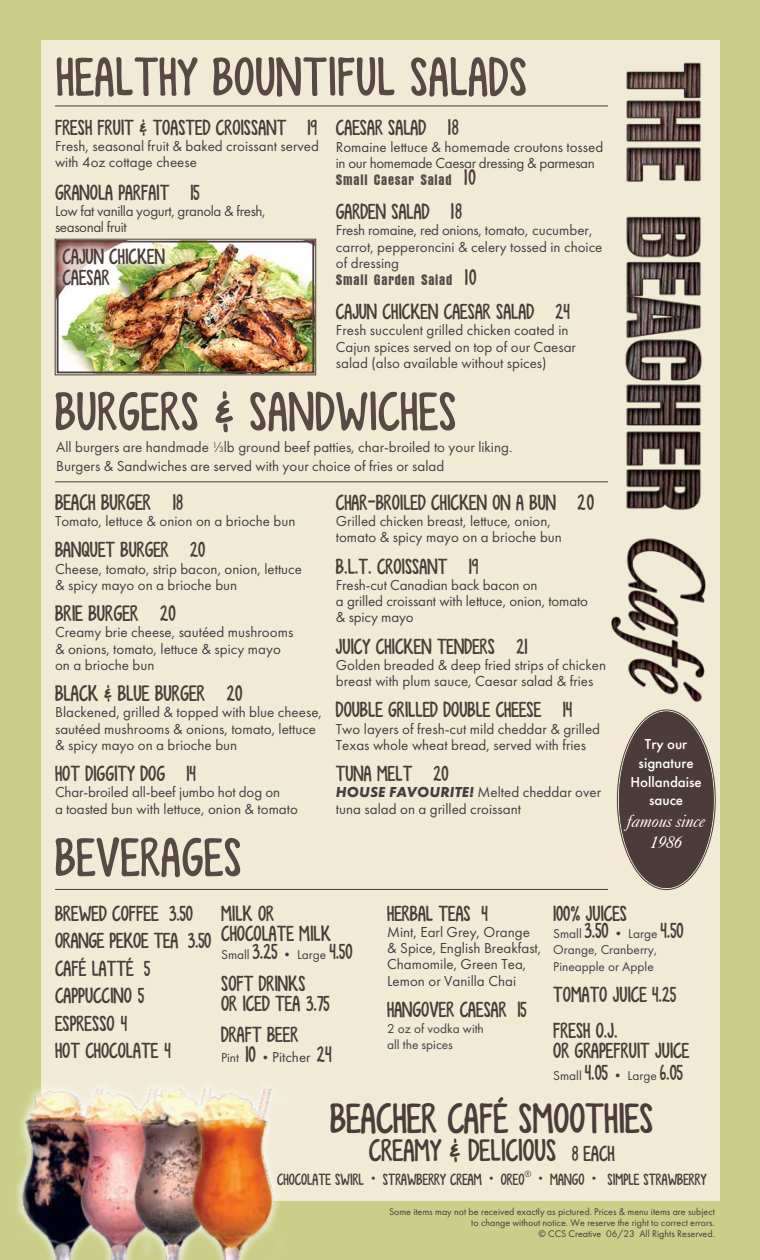
<style>
.page{position:relative;width:760px;height:1260px;background:#fff}
.page>*{position:absolute;margin:0;border:0;box-sizing:border-box;transform-origin:0 0}
.t1{font:54.62px "KG Empireof Dirt";letter-spacing:.015em;color:#594945}
.t2{font:42.5px "KG Empireof Dirt";color:#4c3c39}
.t3{font:31.25px "KG Empireof Dirt";color:#4c3c39}
.t4{font:22.5px "KG Empireof Dirt";color:#4c3c39}
.t5{font:21.88px/27.5px "KG Empireof Dirt";color:#4c3c39}
.t6{font:italic 17.5px/21.2px "Caslon 540 BT";color:#fff;text-align:center}
.t7{font:16.25px "KG Empireof Dirt";color:#4c3c39}
.t8{font:15.75px "Anzeigen Gro T";letter-spacing:.05em;color:#594945}
.t9{font:15px/16.2px "Futura PT";color:#414042}
.t10{font:15px/16.2px "Futura PT";letter-spacing:-.025em;color:#414042}
.t11{font:500 15px/18.8px "Futura PT";color:#fff;text-align:center}
.t12{font:13.38px/16.2px "Futura PT";color:#414042}
.t13{font:10px/11.2px "Futura PT";color:#414042;text-align:right}
.t14{font:9.5px "Futura PT";color:#594945}
.s1{font-size:22.5px}
.s2{font-family:"KG Empireof Dirt";font-size:22.5px;color:#4c3c39}
.s3{font-size:8.25px}
.s4{font-weight:700;font-style:italic}
.s5{font-family:"KG Empireof Dirt";font-size:21.88px;color:#4c3c39}
.s6{font-size:13.38px}
.s7{font-size:21.88px}
.s8{font-family:"Futura PT";font-size:11.25px}
</style>
<div class="page">
<div style="left:0;top:0;width:759px;height:1260px;background:#cace88"></div>
<div style="left:41px;top:41px;width:678px;height:1161px;background:#f1ebd6"></div>
<img style="left:603px;top:62px;width:103px;height:640px">
<img style="left:55px;top:239px;width:261px;height:136px">
<div style="left:57px;top:241px;width:257px;height:132px;border:2px solid #4c3c39"></div>
<hr style="left:55px;top:106px;width:552px;height:1px;background:#4c3c39">
<hr style="left:55px;top:482px;width:552px;height:1px;background:#4c3c39">
<hr style="left:55px;top:889px;width:552px;height:1px;background:#4c3c39">
<div style="left:12px;top:1079px;width:279px;height:181px;background:#fff;opacity:.75"></div>
<img style="left:21px;top:1089px;width:262px;height:171px">
<div style="left:52px;top:238px;width:123px;height:57px;background:#fff;opacity:.75"></div>
<div style="left:618px;top:712px;width:95px;height:176px;background:#4c3c39;border-radius:50%"></div>
<div style="left:618px;top:712px;width:95px;height:176px;border:2px solid #4c3c39;border-radius:50%"></div>
<h1 class="t1" style="left:56px;top:46px;width:472px">HEALTHY BOUNTIFUL SALADS</h1>
<h3 class="t5" style="left:55px;top:114px;width:263px">FRESH FRUIT &amp; TOASTED CROISSANT 19</h3>
<p class="t9" style="left:55px;top:138px;width:265px">Fresh, seasonal fruit &amp; baked croissant served with 4oz cottage cheese</p>
<h3 class="t5" style="left:55px;top:179px;width:146px">GRANOLA PARFAIT 15</h3>
<p class="t10" style="left:55px;top:203px;width:212px">Low fat vanilla yogurt, granola &amp; fresh, seasonal fruit</p>
<h3 class="t5" style="left:63px;top:246px;width:104px;line-height:20.6px">CAJUN CHICKEN<br>CAESAR</h3>
<h3 class="t5" style="left:336px;top:114px;width:124px">CAESAR SALAD <span class="s1">18</span></h3>
<p class="t9" style="left:336px;top:138px;width:269px">Romaine lettuce &amp; homemade croutons tossed in our homemade Caesar dressing &amp; parmesan</p>
<p class="t8" style="left:336px;top:171px;width:141px">Small Caesar Salad <span class="s2">10</span></p>
<h3 class="t5" style="left:336px;top:198px;width:127px">GARDEN SALAD <span class="s1">18</span></h3>
<p class="t9" style="left:336px;top:222px;width:268px">Fresh romaine, red onions, tomato, cucumber, carrot, pepperoncini &amp; celery tossed in choice of dressing</p>
<p class="t8" style="left:336px;top:271px;width:142px">Small Garden Salad <span class="s2">10</span></p>
<h3 class="t5" style="left:336px;top:298px;width:235px">CAJUN CHICKEN CAESAR SALAD 24</h3>
<p class="t9" style="left:336px;top:322px;width:241px">Fresh succulent grilled chicken coated in<br>Cajun spices served on top of our Caesar salad (also available without spices)</p>
<h1 class="t1" style="left:55px;top:381px;width:403px">BURGERS &amp; SANDWICHES</h1>
<p class="t9" style="left:56px;top:437px;width:457px;line-height:18.8px">All burgers are handmade <sup>1</sup>⁄<span class="s3">3</span>lb ground beef patties, char-broiled to your liking.<br>Burgers &amp; Sandwiches are served with your choice of fries or salad</p>
<h3 class="t4" style="left:55px;top:490px;width:129px">BEACH BURGER 18</h3>
<p class="t9" style="left:55px;top:513px;width:242px">Tomato, lettuce &amp; onion on a brioche bun</p>
<h3 class="t5" style="left:55px;top:536px;width:152px">BANQUET BURGER 20</h3>
<p class="t9" style="left:55px;top:561px;width:248px">Cheese, tomato, strip bacon, onion, lettuce &amp; spicy mayo on a brioche bun</p>
<h3 class="t4" style="left:55px;top:601px;width:122px">BRIE BURGER 20</h3>
<p class="t9" style="left:55px;top:624px;width:240px">Creamy brie cheese, sautéed mushrooms &amp; onions, tomato, lettuce &amp; spicy mayo on a brioche bun</p>
<h3 class="t4" style="left:55px;top:681px;width:189px">BLACK &amp; BLUE BURGER 20</h3>
<p class="t9" style="left:55px;top:704px;width:268px">Blackened, grilled &amp; topped with blue cheese, sautéed mushrooms &amp; onions, tomato, lettuce &amp; spicy mayo on a brioche bun</p>
<h3 class="t5" style="left:55px;top:760px;width:142px">HOT DIGGITY DOG 14</h3>
<p class="t9" style="left:55px;top:784px;width:244px">Char-broiled all-beef jumbo hot dog on<br>a toasted bun with lettuce, onion &amp; tomato</p>
<h1 class="t1" style="left:55px;top:826px;width:188px">BEVERAGES</h1>
<h3 class="t5" style="left:336px;top:489px;width:259px">CHAR-BROILED CHICKEN ON A BUN <span class="s1">20</span></h3>
<p class="t9" style="left:336px;top:513px;width:227px">Grilled chicken breast, lettuce, onion, tomato &amp; spicy mayo on a brioche bun</p>
<h3 class="t5" style="left:336px;top:553px;width:144px">B.L.T. CROISSANT 19</h3>
<p class="t9" style="left:336px;top:577px;width:254px">Fresh-cut Canadian back bacon on<br>a grilled croissant with lettuce, onion, tomato &amp; spicy mayo</p>
<h3 class="t5" style="left:336px;top:633px;width:193px">JUICY CHICKEN TENDERS 21</h3>
<p class="t9" style="left:336px;top:657px;width:272px">Golden breaded &amp; deep fried strips of chicken breast with plum sauce, Caesar salad &amp; fries</p>
<h3 class="t5" style="left:336px;top:696px;width:237px">DOUBLE GRILLED DOUBLE CHEESE 14</h3>
<p class="t9" style="left:336px;top:721px;width:266px">Two layers of fresh-cut mild cheddar &amp; grilled<br>Texas whole wheat bread, served with fries</p>
<h3 class="t5" style="left:336px;top:760px;width:114px">TUNA MELT 20</h3>
<p class="t9" style="left:336px;top:784px;width:267px"><span class="s4">HOUSE FAVOURITE!</span> Melted cheddar over tuna salad on a grilled croissant</p>
<p class="t11" style="left:630px;top:735px;width:73px">Try our signature<br>Hollandaise sauce</p>
<p class="t6" style="left:627px;top:810px;width:79px">famous since<br>1986</p>
<h3 class="t5" style="left:55px;top:900px;width:158px">BREWED COFFEE 3.50<br>ORANGE PEKOE TEA 3.50<br>CAFÉ LATTÉ 5<br>CAPPUCCINO 5<br>ESPRESSO 4<br>HOT CHOCOLATE 4</h3>
<h3 class="t5" style="left:221px;top:903px;width:111px;line-height:20px">MILK OR<br>CHOCOLATE MILK</h3>
<p class="t12" style="left:221px;top:947px;width:133px">Small <span class="s5">3.25</span> • Large <span class="s5">4.50</span></p>
<h3 class="t5" style="left:221px;top:973px;width:110px;line-height:20px">SOFT DRINKS<br>OR ICED TEA 3.75</h3>
<h3 class="t5" style="left:221px;top:1021px;width:79px">DRAFT BEER</h3>
<p class="t9" style="left:221px;top:1049px;width:112px"><span class="s6">Pint</span> <span class="s2">10</span> <span class="s6">•</span>Pitcher <span class="s2">24</span></p>
<h3 class="t5" style="left:387px;top:900px;width:102px">HERBAL TEAS 4</h3>
<p class="t9" style="left:387px;top:924px;width:155px">Mint, Earl Grey, Orange &amp; Spice, English Breakfast,<br>Chamomile, Green Tea,<br>Lemon or Vanilla Chai</p>
<h3 class="t5" style="left:387px;top:996px;width:141px">HANGOVER CAESAR 15</h3>
<p class="t12" style="left:387px;top:1021px;width:98px">2 oz of vodka with all the spices</p>
<h3 class="t5" style="left:553px;top:900px;width:75px">100% JUICES</h3>
<p class="t12" style="left:553px;top:926px;width:132px">Small <span class="s5">3.50</span> • Large <span class="s5">4.50<br></span>Orange, Cranberry,<br>Pineapple or Apple</p>
<h3 class="t5" style="left:553px;top:976px;width:124px;line-height:36.4px">TOMATO JUICE 4.25<br>FRESH O.J.</h3>
<h3 class="t5" style="left:553px;top:1037px;width:138px">OR GRAPEFRUIT JUICE</h3>
<p class="t12" style="left:553px;top:1067px;width:131px">Small <span class="s5">4.05</span> • Large <span class="s5">6.05</span></p>
<h2 class="t2" style="left:330px;top:1095px;width:324px">BEACHER CAFÉ SMOOTHIES</h2>
<h3 class="t3" style="left:369px;top:1132px;width:247px">CREAMY &amp; DELICIOUS <span class="s7">8 EACH</span></h3>
<p class="t7" style="left:277px;top:1170px;width:249px">CHOCOLATE SWIRL <span class="s8">•</span> STRAWBERRY CREAM <span class="s8">•</span> OREO</p>
<p class="t14" style="left:524px;top:1168px;width:9px">®</p>
<p class="t7" style="left:535px;top:1170px;width:173px"><span class="s8">•</span> MANGO <span class="s8">•</span> SIMPLE STRAWBERRY</p>
<p class="t13" style="left:389px;top:1206px;width:327px">Some items may not be received exactly as pictured. Prices &amp; menu items are subject to change without notice. We reserve the right to correct errors.<br>© CCS Creative 06/23 All Rights Reserved.</p>
</div>
